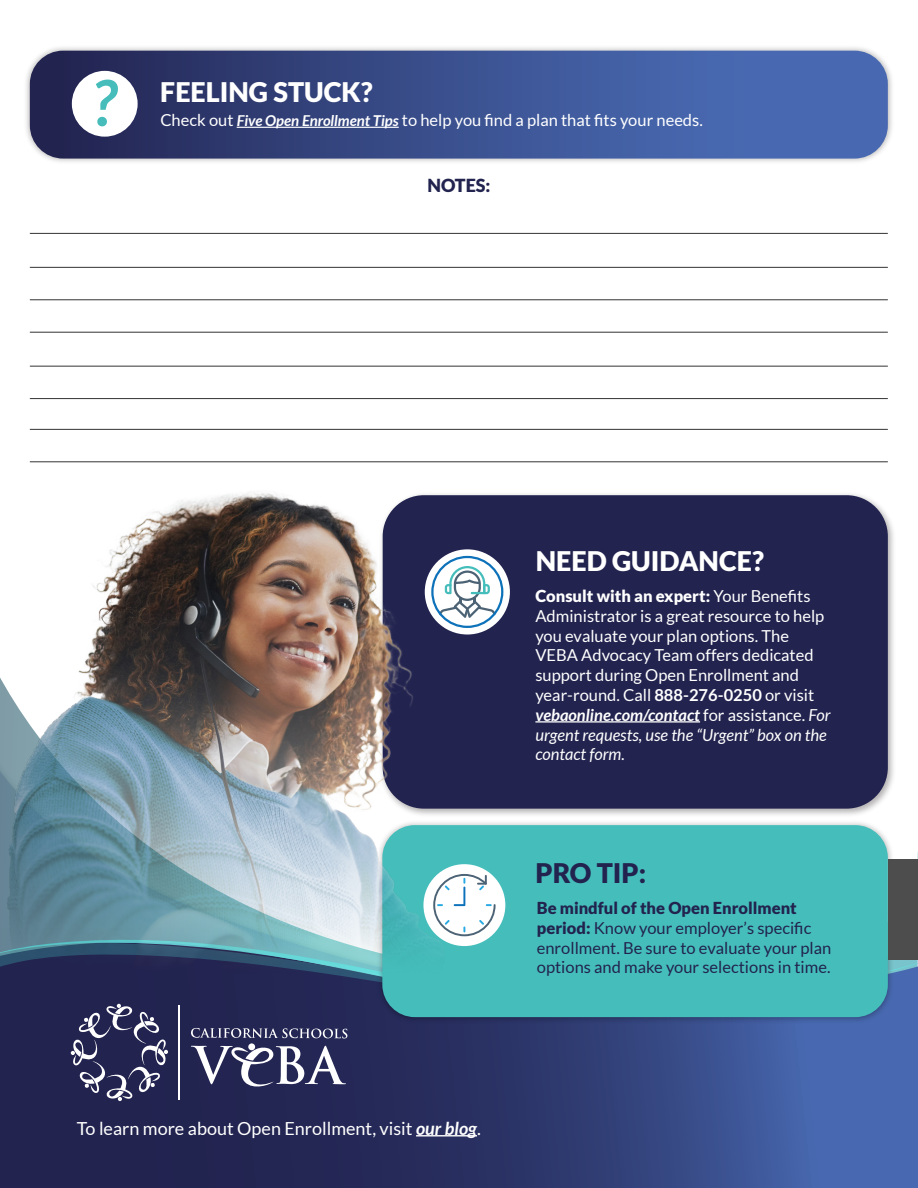
<style>
.page{position:relative;width:918px;height:1188px;background:#fff}
.page>*{position:absolute;margin:0;border:0;box-sizing:border-box;transform-origin:0 0}
.t1{font:italic 700 63.45px "Lato";color:#46bdbb}
.t2{font:900 27px "Lato";color:#fff}
.t3{font:900 27px "Lato";color:#22234f}
.t4{font:18px "Lato";color:#fff}
.t5{font:900 18px "Lato";color:#22234f}
.t6{font:16.5px/19.8px "Lato";color:#fff}
.t7{font:16.5px/19.8px "Lato";color:#22234f}
.s1{font-weight:700;font-style:italic;font-size:15px}
.s2{font-weight:900}
.s3{font-weight:700}
.s4{font-weight:700;font-style:italic}
.s5{font-style:italic}
</style>
<div class="page">
<svg style="left:0;top:852px;width:918px;height:336px;background:#303d73"></svg>
<svg style="left:0;top:1003px;width:918px;height:14px;background:#262a59"></svg>
<svg style="left:0;top:960px;width:918px;height:43px;background:#272c5a"></svg>
<img style="left:26px;top:47px;width:866px;height:115px">
<svg style="left:30px;top:51px;width:858px;height:108px;background:#3c518e"></svg>
<img style="left:375px;top:822px;width:522px;height:204px">
<div style="left:382px;top:825px;width:506px;height:192px;background:#45bebb;border-radius:32px"></div>
<img style="left:663px;top:494px;width:231px;height:321px">
<div style="left:383px;top:495px;width:505px;height:314px;background:#22234f;border-radius:41px"></div>
<hr style="left:535px;top:721px;width:165px;height:2px;background:#fff">
<hr style="left:237px;top:127px;width:162px;height:1px;background:#fff">
<hr style="left:30px;top:233px;width:858px;height:1px;background:#333">
<hr style="left:30px;top:267px;width:858px;height:1px;background:#333">
<hr style="left:30px;top:299px;width:858px;height:1px;background:#333">
<hr style="left:30px;top:332px;width:858px;height:1px;background:#333">
<hr style="left:30px;top:366px;width:858px;height:1px;background:#333">
<hr style="left:30px;top:398px;width:858px;height:1px;background:#333">
<hr style="left:30px;top:429px;width:858px;height:1px;background:#333">
<hr style="left:30px;top:461px;width:858px;height:1px;background:#333">
<div style="left:72px;top:71px;width:66px;height:66px;background:#fff;border-radius:50%"></div>
<hr style="left:416px;top:1135px;width:61px;height:1px;background:#fff">
<img style="left:0;top:428px;width:663px;height:549px">
<div style="left:888px;top:860px;width:30px;height:100px;background:#4d4d4d"></div>
<svg style="left:71px;top:1004px;width:97px;height:97px;background:#47486c"></svg>
<hr style="left:178px;top:1005px;width:1px;height:95px;background:#fff">
<svg style="left:191px;top:1028px;width:156px;height:63px"></svg>
<h1 class="t1" style="left:92px;top:66px;width:26px">?</h1>
<h2 class="t2" style="left:160px;top:77px;width:214px">FEELING STUCK?</h2>
<p class="t6" style="left:160px;top:110px;width:544px">Check out <span class="s1">Five Open Enrollment Tips</span> to help you find a plan that fits your needs.</p>
<p class="t5" style="left:427px;top:175px;width:65px">NOTES:</p>
<h2 class="t2" style="left:536px;top:545px;width:230px">NEED GUIDANCE?</h2>
<p class="t6" style="left:535px;top:586px;width:297px"><span class="s2">Consult with an expert:</span> Your Benefits Administrator is a great resource to help you evaluate your plan options. The VEBA Advocacy Team offers dedicated support during Open Enrollment and year-round. Call <span class="s3">888-276-0250</span> or visit <span class="s4">vebaonline.com/contact</span> for assistance. <span class="s5">For urgent requests, use the “Urgent” box on the contact form.</span></p>
<h2 class="t3" style="left:535px;top:858px;width:112px">PRO TIP:</h2>
<p class="t7" style="left:537px;top:898px;width:296px"><span class="s2">Be mindful of the Open Enrollment period:</span> Know your employer’s specific enrollment. Be sure to evaluate your plan options and make your selections in time.</p>
<p class="t4" style="left:77px;top:1118px;width:406px">To learn more about Open Enrollment, visit <span class="s4">our blog</span>.</p>
</div>
